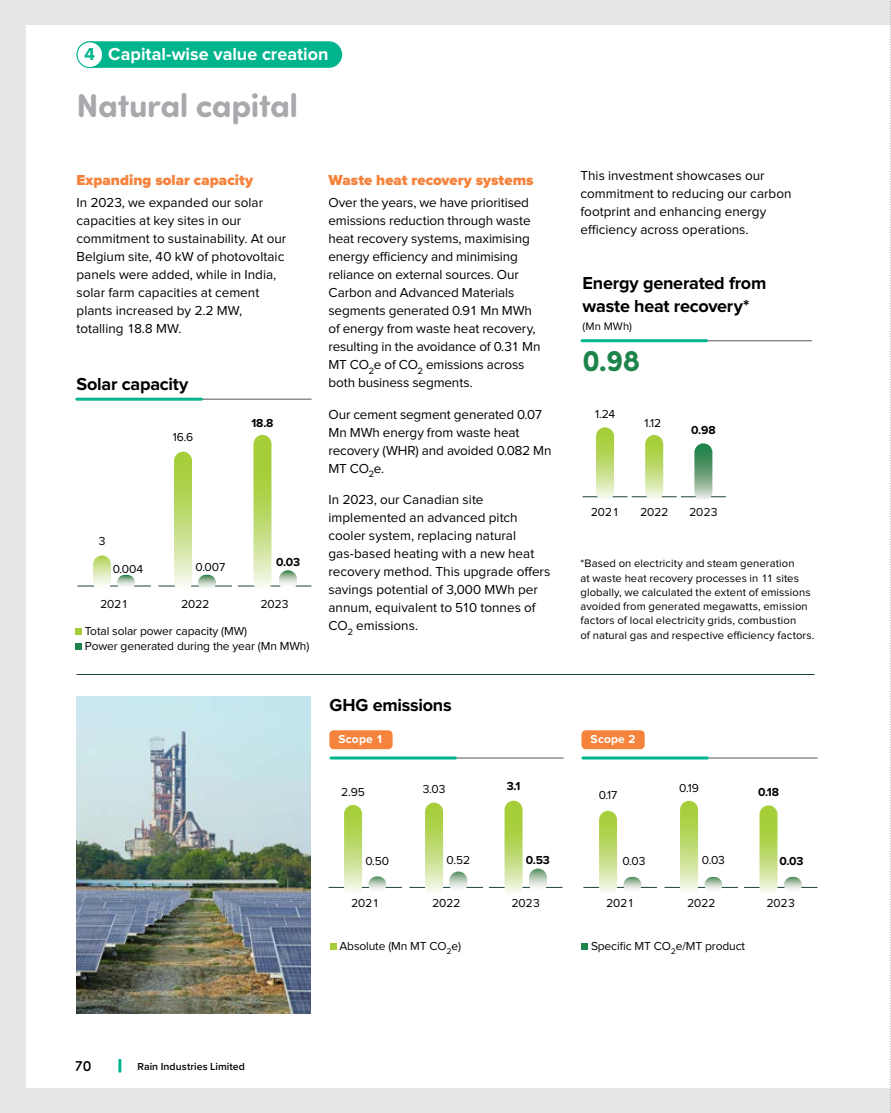
<style>
.page{position:relative;width:891px;height:1113px;background:#fff}
.page>*{position:absolute;margin:0;border:0;box-sizing:border-box;transform-origin:0 0}
.t1{font:700 33px "Sofia Pro Soft";letter-spacing:-.01em;color:#a7a9ac}
.t2{font:700 30px "Sofia Pro Soft";color:#1f844c}
.t3{font:700 18px/22.5px "Proxima Nova";letter-spacing:-.01em;color:#000}
.t4{font:700 18px "Proxima Nova";color:#fff}
.t5{font:900 15px "Proxima Nova";letter-spacing:.005em;color:#f5833c}
.t6{font:500 15px "Sofia Pro Soft";color:#000}
.t7{font:13.5px/18px "Proxima Nova";color:#000}
.t8{font:12px/15px "Proxima Nova";letter-spacing:-.01em;color:#000}
.t9{font:700 12px "Proxima Nova";color:#000}
.t10{font:700 12px "Proxima Nova";letter-spacing:.015em;color:#fff}
.t11{font:11.25px/14.2px "Proxima Nova";letter-spacing:.01em;color:#000}
.t12{font:600 10.5px "Proxima Nova";letter-spacing:.005em;color:#000}
.s1{color:#00b48d}
</style>
<div class="page">
<div style="left:0;top:0;width:891px;height:1112px;background:#e6e7e8"></div>
<div style="left:26px;top:25px;width:865px;height:1062px;background:#fff"></div>
<img style="left:77px;top:696px;width:233px;height:316px">
<hr style="left:583px;top:496px;width:45px;height:1px;background:#1c433e">
<svg style="left:596px;top:427px;width:18px;height:74px"></svg>
<hr style="left:632px;top:496px;width:45px;height:1px;background:#1c433e">
<svg style="left:645px;top:435px;width:18px;height:66px"></svg>
<hr style="left:681px;top:496px;width:45px;height:1px;background:#1c433e">
<svg style="left:694px;top:443px;width:18px;height:58px"></svg>
<hr style="left:626px;top:340px;width:186px;height:1px;background:#58595b">
<hr style="left:582px;top:339px;width:125px;height:3px;background:#00b48d">
<hr style="left:77px;top:674px;width:737px;height:1px;background:#1c433e">
<hr style="left:77px;top:585px;width:74px;height:1px;background:#1c433e">
<hr style="left:158px;top:585px;width:74px;height:1px;background:#1c433e">
<hr style="left:238px;top:585px;width:73px;height:1px;background:#1c433e">
<svg style="left:93px;top:555px;width:18px;height:36px"></svg>
<svg style="left:117px;top:575px;width:18px;height:15px"></svg>
<svg style="left:198px;top:574px;width:18px;height:16px"></svg>
<svg style="left:279px;top:570px;width:18px;height:20px"></svg>
<svg style="left:174px;top:451px;width:18px;height:140px;background:#c6de84"></svg>
<svg style="left:253px;top:435px;width:18px;height:156px;background:#c1dc78"></svg>
<div style="left:75px;top:628px;width:7px;height:6px;background:#a5ce39"></div>
<div style="left:75px;top:643px;width:7px;height:6px;background:#1f844c"></div>
<hr style="left:144px;top:399px;width:167px;height:1px;background:#58595b">
<hr style="left:77px;top:397px;width:124px;height:3px;background:#00b48d">
<div style="left:581px;top:943px;width:7px;height:6px;background:#1f844c"></div>
<hr style="left:583px;top:887px;width:74px;height:1px;background:#1c433e">
<hr style="left:664px;top:887px;width:74px;height:1px;background:#1c433e">
<hr style="left:744px;top:887px;width:73px;height:1px;background:#1c433e">
<svg style="left:623px;top:876px;width:18px;height:16px"></svg>
<svg style="left:599px;top:810px;width:18px;height:85px"></svg>
<svg style="left:704px;top:876px;width:18px;height:16px"></svg>
<svg style="left:680px;top:800px;width:18px;height:95px;background:#c6de83"></svg>
<svg style="left:760px;top:805px;width:18px;height:90px;background:#c0db77"></svg>
<hr style="left:650px;top:757px;width:167px;height:1px;background:#58595b">
<hr style="left:583px;top:756px;width:124px;height:3px;background:#00b48d">
<div style="left:581px;top:730px;width:64px;height:19px;background:#f5833c;border-radius:4px"></div>
<svg style="left:784px;top:876px;width:18px;height:16px"></svg>
<div style="left:330px;top:943px;width:7px;height:6px;background:#a5ce39"></div>
<hr style="left:329px;top:887px;width:73px;height:1px;background:#1c433e">
<hr style="left:410px;top:887px;width:73px;height:1px;background:#1c433e">
<hr style="left:489px;top:887px;width:73px;height:1px;background:#1c433e">
<svg style="left:344px;top:804px;width:18px;height:91px;background:#c6de83"></svg>
<svg style="left:425px;top:802px;width:18px;height:93px;background:#c6de83"></svg>
<svg style="left:505px;top:800px;width:18px;height:95px;background:#c0dc77"></svg>
<hr style="left:398px;top:757px;width:165px;height:1px;background:#58595b">
<hr style="left:331px;top:756px;width:124px;height:3px;background:#00b48d">
<div style="left:329px;top:730px;width:64px;height:19px;background:#f5833c;border-radius:4px"></div>
<svg style="left:529px;top:868px;width:18px;height:24px"></svg>
<svg style="left:449px;top:871px;width:18px;height:21px"></svg>
<svg style="left:368px;top:876px;width:18px;height:16px"></svg>
<div style="left:77px;top:41px;width:265px;height:27px;background:#00b48d;border-radius:13px"></div>
<div style="left:77px;top:42px;width:26px;height:25px;background:#fff;border-radius:50%"></div>
<div style="left:77px;top:41px;width:26px;height:27px;border:1px solid #00b48d;border-radius:50%"></div>
<svg style="left:890px;top:1px;width:1px;height:1112px"></svg>
<svg style="left:118px;top:1060px;width:3px;height:11px"></svg>
<h3 class="t4" style="left:84px;top:44px;width:246px"><span class="s1">4</span> Capital-wise value creation</h3>
<h1 class="t1" style="left:77px;top:81px;width:223px">Natural capital</h1>
<p class="t5" style="left:77px;top:168px;width:178px">Expanding solar capacity</p>
<p class="t7" style="left:77px;top:194px;width:211px">In 2023, we expanded our solar capacities at key sites in our commitment to sustainability. At our<br>Belgium site, 40 kW of photovoltaic panels were added, while in India, solar farm capacities at cement plants increased by 2.2 MW, totalling 18.8 MW.</p>
<h3 class="t3" style="left:77px;top:373px;width:113px">Solar capacity</h3>
<p class="t8" style="left:173px;top:429px;width:22px">16.6</p>
<p class="t9" style="left:251px;top:416px;width:24px">18.8</p>
<p class="t8" style="left:99px;top:533px;width:8px">3</p>
<p class="t8" style="left:113px;top:562px;width:32px">0.004</p>
<p class="t8" style="left:195px;top:560px;width:31px">0.007</p>
<p class="t9" style="left:276px;top:555px;width:26px">0.03</p>
<p class="t8" style="left:100px;top:597px;width:30px">2021</p>
<p class="t8" style="left:181px;top:597px;width:30px">2022</p>
<p class="t8" style="left:260px;top:597px;width:30px">2023</p>
<p class="t8" style="left:85px;top:624px;width:226px">Total solar power capacity (MW)<br>Power generated during the year (Mn MWh)</p>
<p class="t5" style="left:329px;top:168px;width:207px">Waste heat recovery systems</p>
<p class="t7" style="left:329px;top:194px;width:214px">Over the years, we have prioritised emissions reduction through waste heat recovery systems, maximising energy efficiency and minimising reliance on external sources. Our Carbon and Advanced Materials segments generated 0.91 Mn MWh of energy from waste heat recovery, resulting in the avoidance of 0.31 Mn MT CO<sub>2</sub>e of CO<sub>2</sub> emissions across both business segments.</p>
<p class="t7" style="left:329px;top:406px;width:225px">Our cement segment generated 0.07<br>Mn MWh energy from waste heat recovery (WHR) and avoided 0.082 Mn<br>MT CO<sub>2</sub>e.</p>
<p class="t7" style="left:329px;top:491px;width:224px">In 2023, our Canadian site implemented an advanced pitch cooler system, replacing natural gas-based heating with a new heat recovery method. This upgrade offers savings potential of 3,000 MWh per annum, equivalent to 510 tonnes of<br>CO<sub>2</sub> emissions.</p>
<h3 class="t3" style="left:330px;top:693px;width:124px">GHG emissions</h3>
<p class="t10" style="left:339px;top:732px;width:46px">Scope 1</p>
<p class="t8" style="left:341px;top:785px;width:25px">2.95</p>
<p class="t8" style="left:423px;top:782px;width:24px">3.03</p>
<p class="t9" style="left:507px;top:779px;width:15px">3.1</p>
<p class="t8" style="left:365px;top:853px;width:25px">0.50</p>
<p class="t8" style="left:447px;top:853px;width:25px">0.52</p>
<p class="t9" style="left:526px;top:852px;width:26px">0.53</p>
<p class="t8" style="left:351px;top:895px;width:30px">2021</p>
<p class="t8" style="left:432px;top:895px;width:30px">2022</p>
<p class="t8" style="left:512px;top:895px;width:30px">2023</p>
<p class="t8" style="left:339px;top:939px;width:123px">Absolute (Mn MT CO<sub>2</sub>e)</p>
<p class="t7" style="left:580px;top:167px;width:213px">This investment showcases our commitment to reducing our carbon footprint and enhancing energy efficiency across operations.</p>
<h3 class="t3" style="left:583px;top:272px;width:185px">Energy generated from waste heat recovery*</h3>
<p class="t11" style="left:583px;top:320px;width:51px">(Mn MWh)</p>
<h2 class="t2" style="left:583px;top:338px;width:59px">0.98</h2>
<p class="t8" style="left:595px;top:407px;width:22px">1.24</p>
<p class="t8" style="left:644px;top:416px;width:18px">1.12</p>
<p class="t9" style="left:691px;top:423px;width:26px">0.98</p>
<p class="t8" style="left:591px;top:505px;width:30px">2021</p>
<p class="t8" style="left:640px;top:505px;width:30px">2022</p>
<p class="t8" style="left:689px;top:505px;width:30px">2023</p>
<p class="t11" style="left:580px;top:557px;width:235px">*Based on electricity and steam generation<br>at waste heat recovery processes in 11 sites globally, we calculated the extent of emissions avoided from generated megawatts, emission factors of local electricity grids, combustion<br>of natural gas and respective efficiency factors.</p>
<p class="t10" style="left:591px;top:732px;width:46px">Scope 2</p>
<p class="t8" style="left:599px;top:788px;width:20px">0.17</p>
<p class="t8" style="left:679px;top:780px;width:21px">0.19</p>
<p class="t9" style="left:758px;top:785px;width:22px">0.18</p>
<p class="t8" style="left:622px;top:853px;width:25px">0.03</p>
<p class="t8" style="left:702px;top:853px;width:25px">0.03</p>
<p class="t9" style="left:780px;top:853px;width:26px">0.03</p>
<p class="t8" style="left:606px;top:895px;width:30px">2021</p>
<p class="t8" style="left:687px;top:895px;width:30px">2022</p>
<p class="t8" style="left:767px;top:895px;width:30px">2023</p>
<p class="t8" style="left:591px;top:939px;width:156px">Specific MT CO<sub>2</sub>e/MT product</p>
<p class="t6" style="left:75px;top:1054px;width:18px">70</p>
<p class="t12" style="left:137px;top:1058px;width:109px">Rain Industries Limited</p>
</div>
